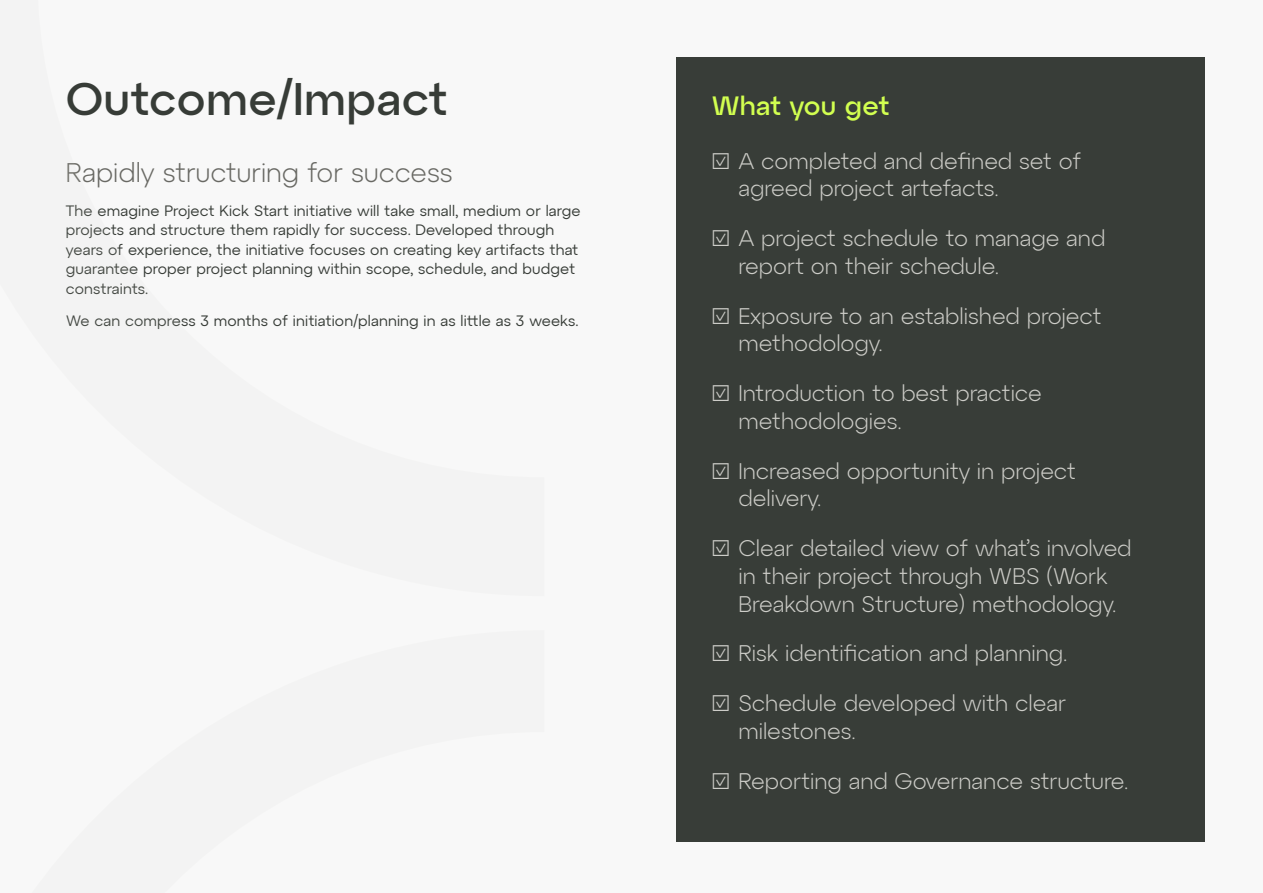
<style>
.page{position:relative;width:1263px;height:893px;background:#f8f8f8}
.page>*{position:absolute;margin:0;border:0;box-sizing:border-box;transform-origin:0 0}
.t1{font:500 46.5px "Atyp Display";letter-spacing:.01em;color:#373c37}
.t2{font:300 27px "Atyp Text";color:#696964}
.t3{font:500 27px "Atyp Display";letter-spacing:-.005em;color:#d2ff50}
.t4{font:300 22.5px/27.8px "Atyp Display";color:#cdcdc8}
.t5{font:15px/19.5px "Atyp Text";letter-spacing:.01em;color:#373c37}
</style>
<div class="page">
<div style="left:676px;top:57px;width:529px;height:784px;background:#383d38"></div>
<h1 class="t1" style="left:66px;top:63px;width:384px">Outcome/Impact</h1>
<p class="t2" style="left:66px;top:152px;width:388px">Rapidly structuring for success</p>
<p class="t5" style="left:66px;top:200px;width:516px">The emagine Project Kick Start initiative will take small, medium or large projects and structure them rapidly for success. Developed through years of experience, the initiative focuses on creating key artifacts that guarantee proper project planning within scope, schedule, and budget constraints.</p>
<p class="t5" style="left:66px;top:310px;width:514px">We can compress 3 months of initiation/planning in as little as 3 weeks.</p>
<p class="t3" style="left:711px;top:85px;width:180px">What you get</p>
<p class="t4" style="left:738px;top:146px;width:344px;text-indent:-27px">☑ A completed and defined set of agreed project artefacts.</p>
<p class="t4" style="left:738px;top:223px;width:368px;text-indent:-27px">☑ A project schedule to manage and report on their schedule.</p>
<p class="t4" style="left:738px;top:301px;width:365px;text-indent:-27px">☑ Exposure to an established project methodology.</p>
<p class="t4" style="left:738px;top:378px;width:305px;text-indent:-27px">☑ Introduction to best practice methodologies.</p>
<p class="t4" style="left:738px;top:456px;width:339px;text-indent:-27px">☑ Increased opportunity in project delivery.</p>
<p class="t4" style="left:711px;top:533px;width:422px;text-align:center">☑ Clear detailed view of what’s involved in their project through WBS (Work<br>Breakdown Structure) methodology.</p>
<p class="t4" style="left:711px;top:638px;width:358px">☑ Risk identification and planning.</p>
<p class="t4" style="left:738px;top:688px;width:329px;text-indent:-27px">☑ Schedule developed with clear milestones.</p>
<p class="t4" style="left:711px;top:766px;width:418px">☑ Reporting and Governance structure.</p>
</div>
